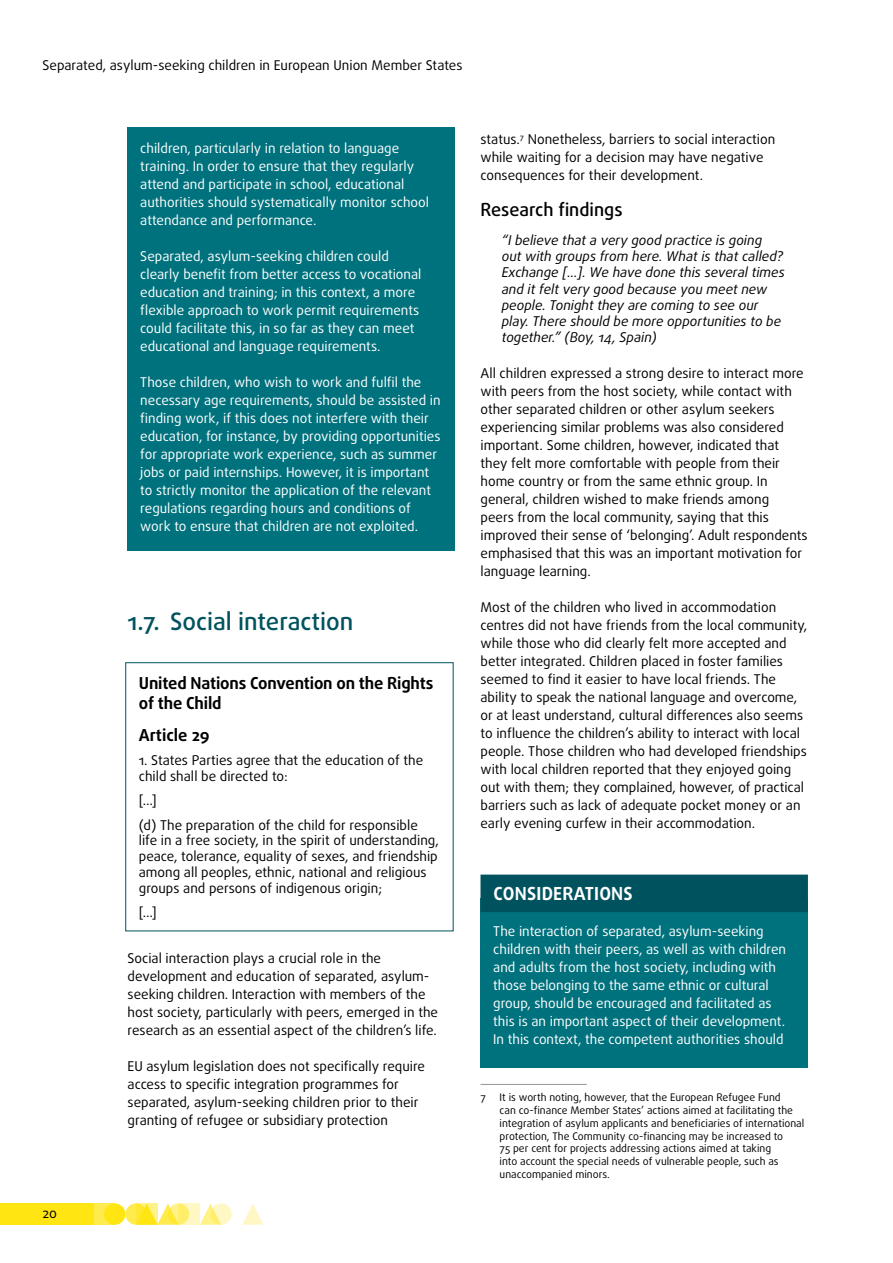
<style>
.page{position:relative;width:893px;height:1263px;background:#fff}
.page>*{position:absolute;margin:0;border:0;box-sizing:border-box;transform-origin:0 0}
.title_2_Nr{font:500 24px "Daxline Pro";color:#00535e}
.title_3{font:500 18px "Daxline Pro";color:#000}
.title_4{font:700 18px "Daxline Pro";letter-spacing:.01em;color:#fff}
.opinion_title{font:700 16.5px/19.8px "Daxline Pro";letter-spacing:-.01em;color:#000}
.Body_EN{font:13.5px/18px "Daxline Pro";color:#000}
.Body_EN-2{font:13.5px/18px "Daxline Pro";color:#fff}
.opinion_box{font:13.5px/15.8px "Daxline Pro";color:#000}
.quotes{font:italic 13.5px/16.2px "Daxline Pro";color:#000}
.Footnote{font:10.5px/12.8px "Daxline Pro";color:#000}
</style>
<div class="page">
<svg style="left:125px;top:1203px;width:22px;height:22px"></svg>
<div style="left:94px;top:1203px;width:21px;height:22px;background:#ffeb4d"></div>
<div style="left:0;top:1203px;width:94px;height:22px;background:#ffe512"></div>
<svg style="left:200px;top:1203px;width:18px;height:22px"></svg>
<svg style="left:242px;top:1204px;width:21px;height:21px"></svg>
<div style="left:104px;top:1203px;width:21px;height:22px;background:#ffe512;border-radius:50%"></div>
<svg style="left:157px;top:1203px;width:18px;height:22px"></svg>
<svg style="left:168px;top:1203px;width:21px;height:22px"></svg>
<svg style="left:210px;top:1203px;width:22px;height:22px"></svg>
<svg style="left:136px;top:1203px;width:21px;height:22px"></svg>
<svg style="left:179px;top:1203px;width:21px;height:22px"></svg>
<div style="left:128px;top:128px;width:327px;height:423px;background:#00727d"></div>
<div style="left:480px;top:898px;width:328px;height:169px;background:#00727d"></div>
<div style="left:480px;top:874px;width:328px;height:38px;background:#00535e"></div>
<hr style="left:480px;top:1084px;width:107px;height:1px;background:#939598">
<div style="left:125px;top:662px;width:328px;height:269px;border:1px solid #00535e"></div>
<p class="Body_EN" style="left:43px;top:56px;width:422px">Separated, asylum-seeking children in European Union Member States</p>
<p class="Body_EN" style="left:43px;top:1204px;width:16px">20</p>
<p class="Body_EN-2" style="left:140px;top:139px;width:290px">children, particularly in relation to language training. In order to ensure that they regularly attend and participate in school, educational authorities should systematically monitor school attendance and performance.</p>
<p class="Body_EN-2" style="left:140px;top:247px;width:283px">Separated, asylum-seeking children could clearly benefit from better access to vocational education and training; in this context, a more flexible approach to work permit requirements could facilitate this, in so far as they can meet educational and language requirements.</p>
<p class="Body_EN-2" style="left:140px;top:373px;width:302px">Those children, who wish to work and fulfil the necessary age requirements, should be assisted in finding work, if this does not interfere with their education, for instance, by providing opportunities for appropriate work experience, such as summer jobs or paid internships. However, it is important to strictly monitor the application of the relevant regulations regarding hours and conditions of work to ensure that children are not exploited.</p>
<p class="title_2_Nr" style="left:128px;top:605px;width:227px">1.7. Social interaction</p>
<p class="opinion_title" style="left:139px;top:673px;width:296px">United Nations Convention on the Rights of the Child</p>
<p class="opinion_title" style="left:139px;top:725px;width:72px">Article 29</p>
<p class="opinion_box" style="left:139px;top:753px;width:286px">1. States Parties agree that the education of the child shall be directed to:</p>
<p class="opinion_box" style="left:139px;top:793px;width:19px">[…]</p>
<p class="opinion_box" style="left:139px;top:817px;width:302px">(d) The preparation of the child for responsible life in a free society, in the spirit of understanding, peace, tolerance, equality of sexes, and friendship among all peoples, ethnic, national and religious groups and persons of indigenous origin;</p>
<p class="opinion_box" style="left:139px;top:904px;width:19px">[…]</p>
<p class="Body_EN" style="left:128px;top:949px;width:312px">Social interaction plays a crucial role in the development and education of separated, asylum&shy;seeking children. Interaction with members of the host society, particularly with peers, emerged in the research as an essential aspect of the children’s life.</p>
<p class="Body_EN" style="left:128px;top:1057px;width:299px">EU asylum legislation does not specifically require access to specific integration programmes for separated, asylum-seeking children prior to their granting of refugee or subsidiary protection</p>
<p class="Body_EN" style="left:480px;top:130px;width:296px">status.<sup>7</sup> Nonetheless, barriers to social interaction while waiting for a decision may have negative consequences for their development.</p>
<p class="title_3" style="left:480px;top:198px;width:144px">Research findings</p>
<p class="quotes" style="left:502px;top:232px;width:285px">“I believe that a very good practice is going out with groups from here. What is that called?<br>Exchange [...]. We have done this several times and it felt very good because you meet new people. Tonight they are coming to see our play. There should be more opportunities to be together.” (Boy, 14, Spain)</p>
<p class="Body_EN" style="left:480px;top:364px;width:329px">All children expressed a strong desire to interact more with peers from the host society, while contact with other separated children or other asylum seekers experiencing similar problems was also considered important. Some children, however, indicated that they felt more comfortable with people from their home country or from the same ethnic group. In general, children wished to make friends among<br>peers from the local community, saying that this improved their sense of ‘belonging’. Adult respondents emphasised that this was an important motivation for language learning.</p>
<p class="Body_EN" style="left:480px;top:598px;width:328px">Most of the children who lived in accommodation centres did not have friends from the local community, while those who did clearly felt more accepted and better integrated. Children placed in foster families seemed to find it easier to have local friends. The ability to speak the national language and overcome, or at least understand, cultural differences also seems to influence the children’s ability to interact with local people. Those children who had developed friendships with local children reported that they enjoyed going out with them; they complained, however, of practical barriers such as lack of adequate pocket money or an early evening curfew in their accommodation.</p>
<p class="title_4" style="left:493px;top:882px;width:141px">CONSIDERATIONS</p>
<p class="Body_EN-2" style="left:493px;top:922px;width:294px">The interaction of separated, asylum-seeking children with their peers, as well as with children and adults from the host society, including with those belonging to the same ethnic or cultural group, should be encouraged and facilitated as this is an important aspect of their development.<br>In this context, the competent authorities should</p>
<p class="Footnote" style="left:480px;top:1091px;width:7px">7</p>
<p class="Footnote" style="left:500px;top:1091px;width:306px">It is worth noting, however, that the European Refugee Fund<br>can co-finance Member States’ actions aimed at facilitating the integration of asylum applicants and beneficiaries of international protection, The Community co-financing may be increased to<br>75 per cent for projects addressing actions aimed at taking<br>into account the special needs of vulnerable people, such as unaccompanied minors.</p>
</div>
